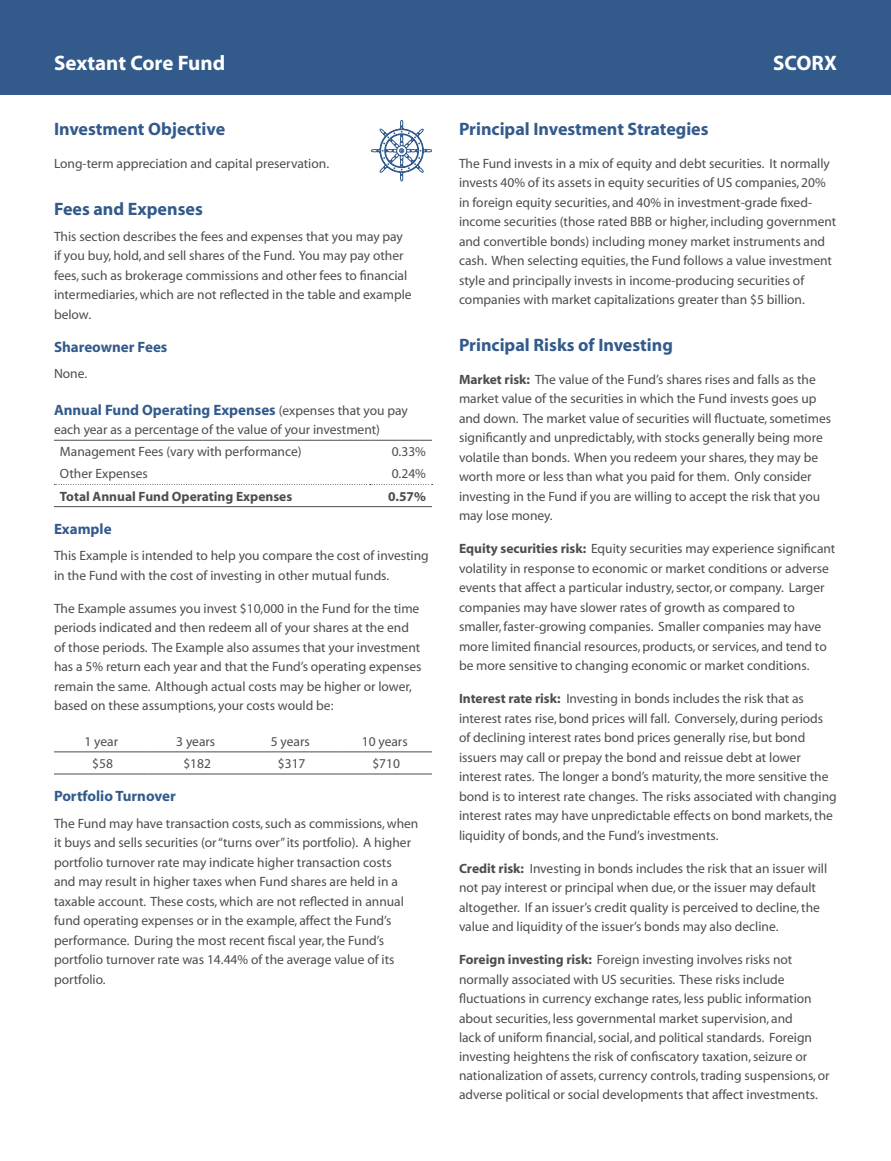
<style>
.page{position:relative;width:891px;height:1161px;background:#fff}
.page>*{position:absolute;margin:0;border:0;box-sizing:border-box;transform-origin:0 0}
.t1{font:700 21px "Myriad";color:#fff}
.t2{font:700 18px "Myriad";color:#325a8b}
.t3{font:700 15px "Myriad";color:#325a8b}
.t4{font:13.5px/19.5px "Myriad";color:#4d4d4f}
.t5{font:700 13.5px "Myriad";color:#4d4d4f}
.s1{font-weight:400;font-size:13.5px;color:#4d4d4f}
.s2{font-weight:700}
</style>
<div class="page">
<div style="left:0;top:0;width:891px;height:94px;background:#325a8b"></div>
<svg style="left:371px;top:120px;width:61px;height:61px"></svg>
<hr style="left:54px;top:440px;width:316px;height:1px;background:#4d4d4f">
<hr style="left:370px;top:440px;width:62px;height:1px;background:#4d4d4f">
<hr style="left:54px;top:506px;width:316px;height:1px;background:#4d4d4f">
<hr style="left:370px;top:506px;width:62px;height:1px;background:#4d4d4f">
<svg style="left:54px;top:484px;width:379px;height:1px"></svg>
<hr style="left:54px;top:752px;width:94px;height:1px;background:#4d4d4f">
<hr style="left:148px;top:752px;width:95px;height:1px;background:#4d4d4f">
<hr style="left:243px;top:752px;width:95px;height:1px;background:#4d4d4f">
<hr style="left:338px;top:752px;width:94px;height:1px;background:#4d4d4f">
<hr style="left:54px;top:774px;width:94px;height:1px;background:#4d4d4f">
<hr style="left:148px;top:774px;width:95px;height:1px;background:#4d4d4f">
<hr style="left:243px;top:774px;width:95px;height:1px;background:#4d4d4f">
<hr style="left:338px;top:774px;width:94px;height:1px;background:#4d4d4f">
<h1 class="t1" style="left:54px;top:52px;width:173px">Sextant Core Fund</h1>
<h1 class="t1" style="left:773px;top:52px;width:65px">SCORX</h1>
<h2 class="t2" style="left:54px;top:120px;width:173px">Investment Objective</h2>
<p class="t4" style="left:54px;top:154px;width:277px">Long-term appreciation and capital preservation.</p>
<h2 class="t2" style="left:54px;top:199px;width:150px">Fees and Expenses</h2>
<p class="t4" style="left:54px;top:227px;width:359px">This section describes the fees and expenses that you may pay if you buy, hold, and sell shares of the Fund. You may pay other fees, such as brokerage commissions and other fees to financial intermediaries, which are not reflected in the table and example below.</p>
<p class="t3" style="left:54px;top:339px;width:115px">Shareowner Fees</p>
<p class="t4" style="left:54px;top:364px;width:35px">None.</p>
<p class="t3" style="left:54px;top:402px;width:355px">Annual Fund Operating Expenses <span class="s1">(expenses that you pay</span></p>
<p class="t4" style="left:60px;top:419px;width:322px;line-height:22.2px;text-indent:-6px">each year as a percentage of the value of your investment)<br>Management Fees (vary with performance)</p>
<p class="t4" style="left:392px;top:443px;width:36px">0.33%</p>
<p class="t4" style="left:60px;top:465px;width:89px">Other Expenses</p>
<p class="t4" style="left:392px;top:465px;width:36px">0.24%</p>
<p class="t5" style="left:60px;top:489px;width:234px">Total Annual Fund Operating Expenses</p>
<p class="t5" style="left:388px;top:489px;width:39px">0.57%</p>
<p class="t3" style="left:54px;top:521px;width:59px">Example</p>
<p class="t4" style="left:54px;top:547px;width:376px">This Example is intended to help you compare the cost of investing in the Fund with the cost of investing in other mutual funds.</p>
<p class="t4" style="left:54px;top:599px;width:369px">The Example assumes you invest $10,000 in the Fund for the time periods indicated and then redeem all of your shares at the end of those periods. The Example also assumes that your investment has a 5% return each year and that the Fund’s operating expenses remain the same. Although actual costs may be higher or lower, based on these assumptions, your costs would be:</p>
<p class="t4" style="left:84px;top:732px;width:35px">1 year</p>
<p class="t4" style="left:176px;top:732px;width:41px">3 years</p>
<p class="t4" style="left:271px;top:732px;width:41px">5 years</p>
<p class="t4" style="left:362px;top:732px;width:47px">10 years</p>
<p class="t4" style="left:92px;top:754px;width:22px">$58</p>
<p class="t4" style="left:183px;top:754px;width:29px">$182</p>
<p class="t4" style="left:278px;top:754px;width:29px">$317</p>
<p class="t4" style="left:372px;top:754px;width:29px">$710</p>
<p class="t3" style="left:54px;top:789px;width:123px">Portfolio Turnover</p>
<p class="t4" style="left:54px;top:814px;width:366px">The Fund may have transaction costs, such as commissions, when it buys and sells securities (or “turns over” its portfolio). A higher portfolio turnover rate may indicate higher transaction costs<br>and may result in higher taxes when Fund shares are held in a taxable account. These costs, which are not reflected in annual fund operating expenses or in the example, affect the Fund’s performance. During the most recent fiscal year, the Fund’s portfolio turnover rate was 14.44% of the average value of its portfolio.</p>
<h2 class="t2" style="left:459px;top:120px;width:251px">Principal Investment Strategies</h2>
<p class="t4" style="left:459px;top:154px;width:379px">The Fund invests in a mix of equity and debt securities. It normally invests 40% of its assets in equity securities of US companies, 20% in foreign equity securities, and 40% in investment-grade fixed&shy;income securities (those rated BBB or higher, including government and convertible bonds) including money market instruments and cash. When selecting equities, the Fund follows a value investment style and principally invests in income-producing securities of companies with market capitalizations greater than $5 billion.</p>
<h2 class="t2" style="left:459px;top:336px;width:215px">Principal Risks of Investing</h2>
<p class="t4" style="left:459px;top:370px;width:374px"><span class="s2">Market risk:</span> The value of the Fund’s shares rises and falls as the market value of the securities in which the Fund invests goes up and down. The market value of securities will fluctuate, sometimes significantly and unpredictably, with stocks generally being more volatile than bonds. When you redeem your shares, they may be worth more or less than what you paid for them. Only consider investing in the Fund if you are willing to accept the risk that you may lose money.</p>
<p class="t4" style="left:459px;top:540px;width:378px"><span class="s2">Equity securities risk:</span> Equity securities may experience significant volatility in response to economic or market conditions or adverse events that affect a particular industry, sector, or company. Larger companies may have slower rates of growth as compared to smaller, faster-growing companies. Smaller companies may have more limited financial resources, products, or services, and tend to be more sensitive to changing economic or market conditions.</p>
<p class="t4" style="left:459px;top:690px;width:379px"><span class="s2">Interest rate risk:</span> Investing in bonds includes the risk that as interest rates rise, bond prices will fall. Conversely, during periods of declining interest rates bond prices generally rise, but bond issuers may call or prepay the bond and reissue debt at lower interest rates. The longer a bond’s maturity, the more sensitive the bond is to interest rate changes. The risks associated with changing interest rates may have unpredictable effects on bond markets, the liquidity of bonds, and the Fund’s investments.</p>
<p class="t4" style="left:459px;top:859px;width:370px"><span class="s2">Credit risk:</span> Investing in bonds includes the risk that an issuer will not pay interest or principal when due, or the issuer may default altogether. If an issuer’s credit quality is perceived to decline, the value and liquidity of the issuer’s bonds may also decline.</p>
<p class="t4" style="left:459px;top:951px;width:372px"><span class="s2">Foreign investing risk:</span> Foreign investing involves risks not normally associated with US securities. These risks include fluctuations in currency exchange rates, less public information about securities, less governmental market supervision, and<br>lack of uniform financial, social, and political standards. Foreign investing heightens the risk of confiscatory taxation, seizure or nationalization of assets, currency controls, trading suspensions, or adverse political or social developments that affect investments.</p>
</div>
